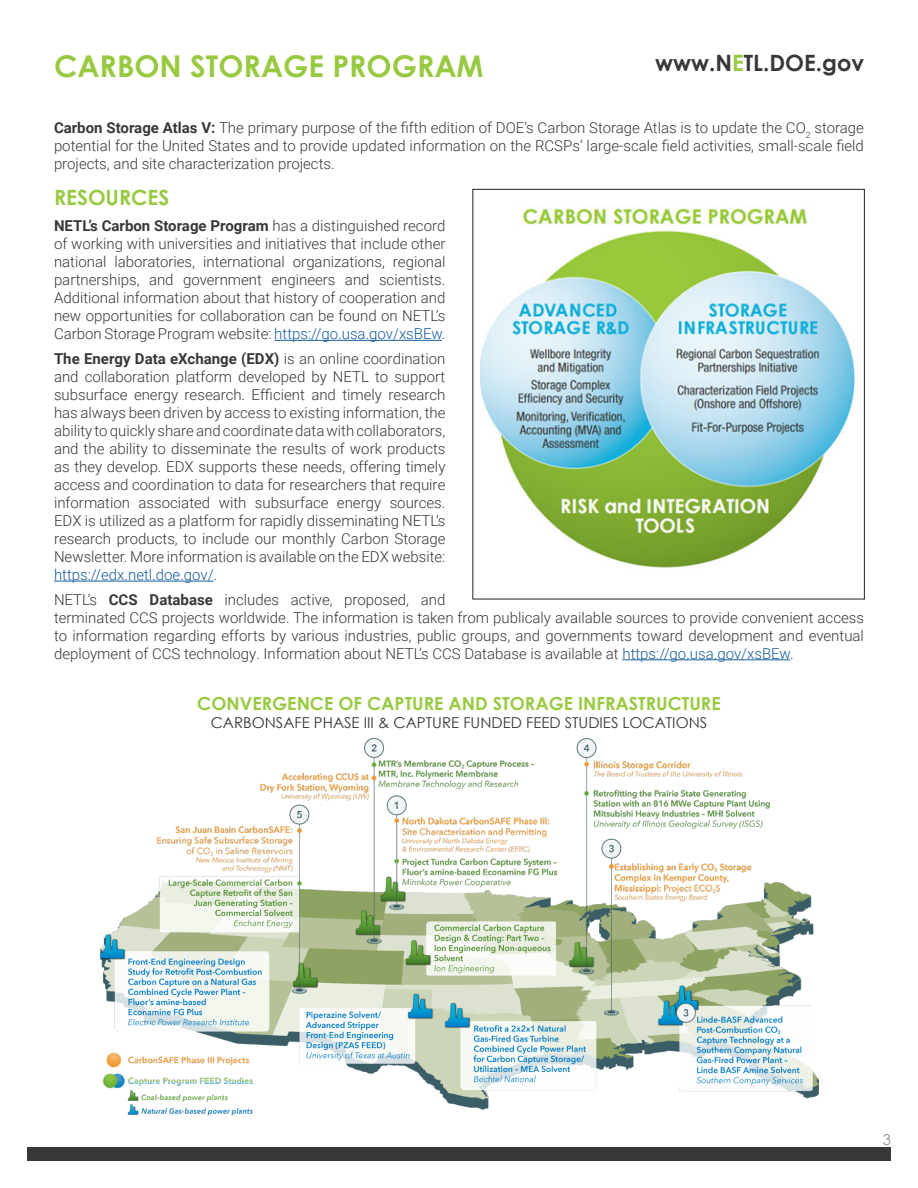
<style>
.page{position:relative;width:918px;height:1188px;background:#fff}
.page>*{position:absolute;margin:0;border:0;box-sizing:border-box;transform-origin:0 0}
.t1{font:700 30px "Century Gothic";color:#98ca41}
.t2{font:700 22.5px "Century Gothic";color:#373837}
.Subheader_Bold{font:700 21px "Century Gothic";color:#98ca41}
.t3{font:700 18px "Century Gothic";color:#98ca41}
.Body_Text{font:300 15px/18px "Roboto";color:#373837;text-align:justify}
.t4{font:15px "Century Gothic";color:#373837}
.t5{font:15px "Century Gothic";color:#8a8c8f}
.s1{color:#98ca41}
.s2{font-weight:700}
.s3{color:#175d9e}
</style>
<div class="page">
<div style="left:27px;top:1148px;width:864px;height:13px;background:#373837"></div>
<hr style="left:274px;top:340px;width:168px;height:1px;background:#175d9e">
<hr style="left:54px;top:581px;width:160px;height:1px;background:#175d9e">
<hr style="left:622px;top:659px;width:168px;height:1px;background:#175d9e">
<img style="left:481px;top:205px;width:374px;height:363px">
<img style="left:100px;top:738px;width:719px;height:378px">
<h1 class="t1" style="left:54px;top:43px;width:431px">CARBON STORAGE PROGRAM</h1>
<h2 class="t2" style="left:655px;top:46px;width:210px">www.N<span class="s1">E</span>TL.DOE.gov</h2>
<p class="Body_Text" style="left:54px;top:118px;width:812px"><span class="s2">Carbon Storage Atlas V:</span> The primary purpose of the fifth edition of DOE’s Carbon Storage Atlas is to update the CO<sub>2</sub> storage potential for the United States and to provide updated information on the RCSPs’ large-scale field activities, small-scale field projects, and site characterization projects.</p>
<p class="Subheader_Bold" style="left:54px;top:181px;width:117px">RESOURCES</p>
<p class="Body_Text" style="left:54px;top:216px;width:393px"><span class="s2">NETL’s Carbon Storage Program</span> has a distinguished record of working with universities and initiatives that include other national laboratories, international organizations, regional partnerships, and government engineers and scientists.<br>Additional information about that history of cooperation and new opportunities for collaboration can be found on NETL’s Carbon Storage Program website: <span class="s3">https://go.usa.gov/xsBEw</span>.</p>
<p class="Body_Text" style="left:54px;top:349px;width:393px"><span class="s2">The Energy Data eXchange (EDX)</span> is an online coordination and collaboration platform developed by NETL to support subsurface energy research. Efficient and timely research has always been driven by access to existing information, the ability to quickly share and coordinate data with collaborators, and the ability to disseminate the results of work products as they develop. EDX supports these needs, offering timely access and coordination to data for researchers that require information associated with subsurface energy sources.<br>EDX is utilized as a platform for rapidly disseminating NETL’s research products, to include our monthly Carbon Storage Newsletter. More information is available on the EDX website: <span class="s3">https://edx.netl.doe.gov/</span>.</p>
<p class="Body_Text" style="left:54px;top:590px;width:811px;text-align:left">NETL’s <span class="s2">CCS Database</span> includes active, proposed, and<br>terminated CCS projects worldwide. The information is taken from publicaly available sources to provide convenient access to information regarding efforts by various industries, public groups, and governments toward development and eventual deployment of CCS technology. Information about NETL’s CCS Database is available at <span class="s3">https://go.usa.gov/xsBEw</span>.</p>
<p class="t3" style="left:197px;top:689px;width:525px">CONVERGENCE OF CAPTURE AND STORAGE INFRASTRUCTURE</p>
<p class="t4" style="left:211px;top:712px;width:498px">CARBONSAFE PHASE III &amp; CAPTURE FUNDED FEED STUDIES LOCATIONS</p>
<p class="t5" style="left:883px;top:1129px;width:10px">3</p>
</div>
